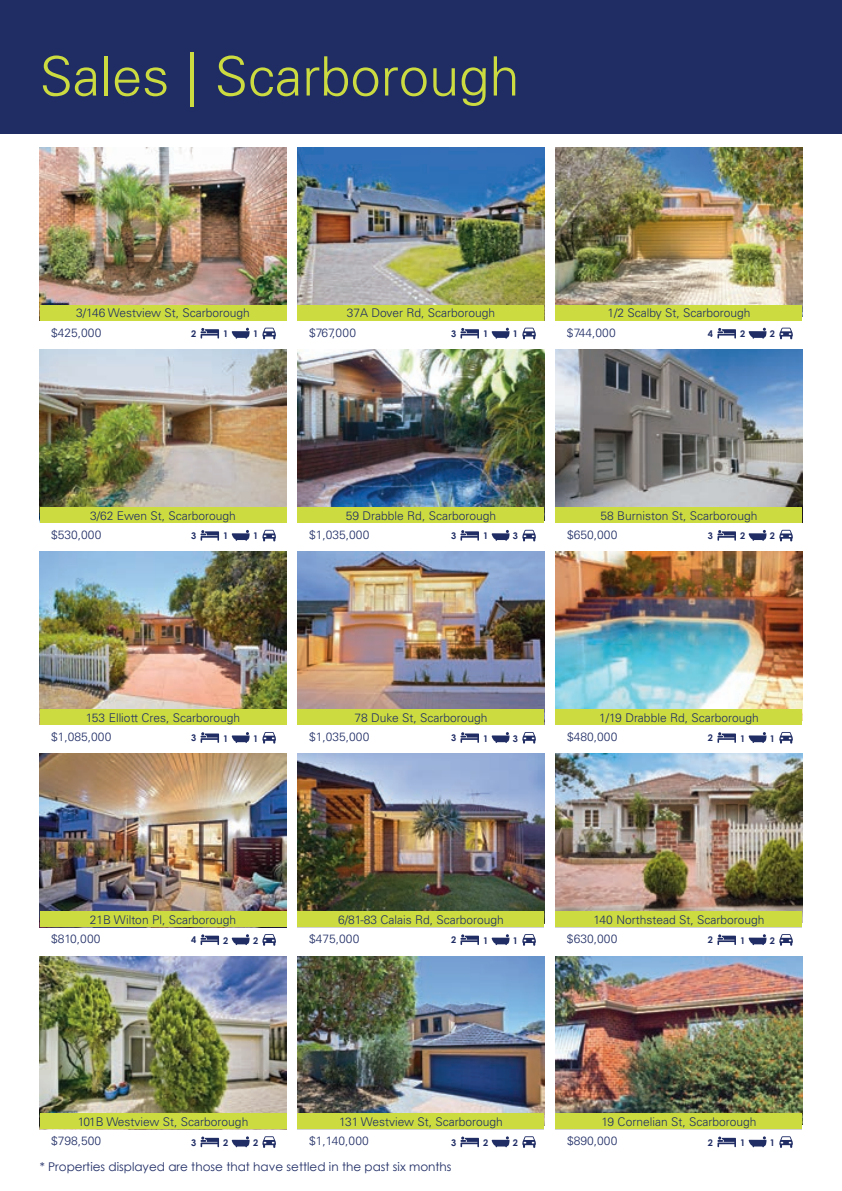
<style>
.page{position:relative;width:842px;height:1191px;background:#fff}
.page>*{position:absolute;margin:0;border:0;box-sizing:border-box;transform-origin:0 0}
.t1{font:300 54.4px "Univers";color:#ccdc40}
.t2{font:300 12px/19.2px "Univers";color:#202d65}
.t3{font:12px "Century Gothic";color:#202d65}
.t4{font:700 9.2px "Century Gothic";color:#202d65}
</style>
<div class="page">
<div style="left:0;top:0;width:842px;height:133px;background:#202d65"></div>
<img style="left:40px;top:147px;width:246px;height:158px">
<div style="left:40px;top:305px;width:246px;height:15px;background:#ccdc40"></div>
<svg style="left:232px;top:328px;width:18px;height:11px"></svg>
<svg style="left:201px;top:328px;width:18px;height:10px"></svg>
<svg style="left:262px;top:328px;width:14px;height:11px"></svg>
<svg style="left:492px;top:328px;width:17px;height:11px"></svg>
<svg style="left:460px;top:328px;width:19px;height:10px"></svg>
<svg style="left:522px;top:328px;width:14px;height:11px"></svg>
<img style="left:298px;top:147px;width:246px;height:158px">
<div style="left:298px;top:305px;width:246px;height:15px;background:#ccdc40"></div>
<svg style="left:749px;top:328px;width:17px;height:11px"></svg>
<svg style="left:717px;top:328px;width:19px;height:10px"></svg>
<svg style="left:779px;top:328px;width:14px;height:11px"></svg>
<img style="left:556px;top:147px;width:246px;height:158px">
<div style="left:556px;top:305px;width:246px;height:15px;background:#ccdc40"></div>
<img style="left:40px;top:349px;width:246px;height:158px">
<div style="left:40px;top:507px;width:246px;height:16px;background:#ccdc40"></div>
<svg style="left:232px;top:530px;width:18px;height:11px"></svg>
<svg style="left:201px;top:530px;width:18px;height:11px"></svg>
<svg style="left:262px;top:530px;width:14px;height:11px"></svg>
<svg style="left:492px;top:530px;width:17px;height:11px"></svg>
<svg style="left:460px;top:530px;width:19px;height:11px"></svg>
<svg style="left:522px;top:530px;width:14px;height:11px"></svg>
<img style="left:298px;top:349px;width:246px;height:158px">
<div style="left:298px;top:507px;width:246px;height:16px;background:#ccdc40"></div>
<svg style="left:749px;top:530px;width:17px;height:11px"></svg>
<svg style="left:717px;top:530px;width:19px;height:11px"></svg>
<svg style="left:779px;top:530px;width:14px;height:11px"></svg>
<img style="left:556px;top:349px;width:246px;height:158px">
<div style="left:556px;top:507px;width:246px;height:16px;background:#ccdc40"></div>
<img style="left:40px;top:552px;width:246px;height:157px">
<div style="left:40px;top:709px;width:246px;height:16px;background:#ccdc40"></div>
<svg style="left:232px;top:732px;width:18px;height:11px"></svg>
<svg style="left:201px;top:732px;width:18px;height:11px"></svg>
<svg style="left:262px;top:732px;width:14px;height:11px"></svg>
<svg style="left:492px;top:732px;width:17px;height:11px"></svg>
<svg style="left:460px;top:732px;width:19px;height:11px"></svg>
<svg style="left:522px;top:732px;width:14px;height:11px"></svg>
<img style="left:298px;top:552px;width:246px;height:157px">
<div style="left:298px;top:709px;width:246px;height:16px;background:#ccdc40"></div>
<svg style="left:749px;top:732px;width:17px;height:11px"></svg>
<svg style="left:717px;top:732px;width:19px;height:11px"></svg>
<svg style="left:779px;top:732px;width:14px;height:11px"></svg>
<img style="left:556px;top:552px;width:246px;height:157px">
<div style="left:556px;top:709px;width:246px;height:16px;background:#ccdc40"></div>
<img style="left:40px;top:754px;width:246px;height:157px">
<div style="left:40px;top:911px;width:246px;height:16px;background:#ccdc40"></div>
<svg style="left:232px;top:934px;width:18px;height:11px"></svg>
<svg style="left:201px;top:934px;width:18px;height:11px"></svg>
<svg style="left:262px;top:934px;width:14px;height:11px"></svg>
<svg style="left:492px;top:934px;width:17px;height:11px"></svg>
<svg style="left:460px;top:934px;width:19px;height:11px"></svg>
<svg style="left:522px;top:934px;width:14px;height:11px"></svg>
<img style="left:298px;top:754px;width:246px;height:157px">
<div style="left:298px;top:911px;width:246px;height:16px;background:#ccdc40"></div>
<svg style="left:749px;top:934px;width:17px;height:11px"></svg>
<svg style="left:717px;top:934px;width:19px;height:11px"></svg>
<svg style="left:779px;top:934px;width:14px;height:11px"></svg>
<img style="left:556px;top:754px;width:246px;height:157px">
<div style="left:556px;top:911px;width:246px;height:16px;background:#ccdc40"></div>
<img style="left:40px;top:956px;width:246px;height:157px">
<div style="left:40px;top:1113px;width:246px;height:16px;background:#ccdc40"></div>
<svg style="left:232px;top:1136px;width:18px;height:11px"></svg>
<svg style="left:201px;top:1136px;width:18px;height:11px"></svg>
<svg style="left:262px;top:1136px;width:14px;height:12px"></svg>
<svg style="left:492px;top:1136px;width:17px;height:11px"></svg>
<svg style="left:460px;top:1136px;width:19px;height:11px"></svg>
<svg style="left:522px;top:1136px;width:14px;height:12px"></svg>
<img style="left:298px;top:956px;width:246px;height:157px">
<div style="left:298px;top:1113px;width:246px;height:16px;background:#ccdc40"></div>
<svg style="left:749px;top:1136px;width:17px;height:11px"></svg>
<svg style="left:717px;top:1136px;width:19px;height:11px"></svg>
<svg style="left:779px;top:1136px;width:14px;height:12px"></svg>
<img style="left:556px;top:956px;width:246px;height:157px">
<div style="left:556px;top:1113px;width:246px;height:16px;background:#ccdc40"></div>
<h1 class="t1" style="left:40px;top:43px;width:481px">Sales | Scarborough</h1>
<p class="t2" style="left:51px;top:303px;width:200px;text-indent:25px">3/146 Westview St, Scarborough $425,000</p>
<p class="t2" style="left:309px;top:303px;width:188px;text-indent:38px">37A Dover Rd, Scarborough $767,000</p>
<p class="t4" style="left:191px;top:328px;width:7px">2</p>
<p class="t4" style="left:223px;top:328px;width:7px">1</p>
<p class="t4" style="left:253px;top:328px;width:7px">1</p>
<p class="t4" style="left:451px;top:328px;width:7px">3</p>
<p class="t4" style="left:483px;top:328px;width:7px">1</p>
<p class="t4" style="left:513px;top:328px;width:7px">1</p>
<p class="t2" style="left:567px;top:303px;width:185px;text-indent:40px">1/2 Scalby St, Scarborough $744,000</p>
<p class="t4" style="left:708px;top:328px;width:7px">4</p>
<p class="t4" style="left:740px;top:328px;width:7px">2</p>
<p class="t4" style="left:770px;top:328px;width:7px">2</p>
<p class="t2" style="left:51px;top:506px;width:186px;text-indent:39px">3/62 Ewen St, Scarborough $530,000</p>
<p class="t2" style="left:309px;top:506px;width:188px;text-indent:37px">59 Drabble Rd, Scarborough $1,035,000</p>
<p class="t4" style="left:191px;top:530px;width:7px">3</p>
<p class="t4" style="left:223px;top:530px;width:7px">1</p>
<p class="t4" style="left:253px;top:530px;width:7px">1</p>
<p class="t4" style="left:451px;top:530px;width:7px">3</p>
<p class="t4" style="left:483px;top:530px;width:7px">1</p>
<p class="t4" style="left:513px;top:530px;width:7px">3</p>
<p class="t2" style="left:567px;top:506px;width:192px;text-indent:34px">58 Burniston St, Scarborough $650,000</p>
<p class="t4" style="left:708px;top:530px;width:7px">3</p>
<p class="t4" style="left:740px;top:530px;width:7px">2</p>
<p class="t4" style="left:770px;top:530px;width:7px">2</p>
<p class="t2" style="left:51px;top:708px;width:191px;text-indent:35px">153 Elliott Cres, Scarborough $1,085,000</p>
<p class="t2" style="left:309px;top:708px;width:180px;text-indent:45px">78 Duke St, Scarborough $1,035,000</p>
<p class="t4" style="left:191px;top:732px;width:7px">3</p>
<p class="t4" style="left:223px;top:732px;width:7px">1</p>
<p class="t4" style="left:253px;top:732px;width:7px">1</p>
<p class="t4" style="left:451px;top:732px;width:7px">3</p>
<p class="t4" style="left:483px;top:732px;width:7px">1</p>
<p class="t4" style="left:513px;top:732px;width:7px">3</p>
<p class="t2" style="left:567px;top:708px;width:193px;text-indent:32px">1/19 Drabble Rd, Scarborough $480,000</p>
<p class="t4" style="left:708px;top:732px;width:7px">2</p>
<p class="t4" style="left:740px;top:732px;width:7px">1</p>
<p class="t4" style="left:770px;top:732px;width:7px">1</p>
<p class="t2" style="left:51px;top:910px;width:186px;text-indent:39px">21B Wilton Pl, Scarborough $810,000</p>
<p class="t2" style="left:309px;top:910px;width:196px;text-indent:29px">6/81-83 Calais Rd, Scarborough $475,000</p>
<p class="t4" style="left:191px;top:934px;width:7px">4</p>
<p class="t4" style="left:223px;top:934px;width:7px">2</p>
<p class="t4" style="left:253px;top:934px;width:7px">2</p>
<p class="t4" style="left:451px;top:934px;width:7px">2</p>
<p class="t4" style="left:483px;top:934px;width:7px">1</p>
<p class="t4" style="left:513px;top:934px;width:7px">1</p>
<p class="t2" style="left:567px;top:910px;width:199px;text-indent:27px">140 Northstead St, Scarborough $630,000</p>
<p class="t4" style="left:708px;top:934px;width:7px">2</p>
<p class="t4" style="left:740px;top:934px;width:7px">1</p>
<p class="t4" style="left:770px;top:934px;width:7px">2</p>
<p class="t2" style="left:51px;top:1112px;width:199px;text-indent:27px">101B Westview St, Scarborough $798,500</p>
<p class="t2" style="left:309px;top:1112px;width:195px;text-indent:30px">131 Westview St, Scarborough $1,140,000</p>
<p class="t4" style="left:191px;top:1136px;width:7px">3</p>
<p class="t4" style="left:223px;top:1136px;width:7px">2</p>
<p class="t4" style="left:253px;top:1136px;width:7px">2</p>
<p class="t4" style="left:451px;top:1136px;width:7px">3</p>
<p class="t4" style="left:483px;top:1136px;width:7px">2</p>
<p class="t4" style="left:513px;top:1136px;width:7px">2</p>
<p class="t2" style="left:567px;top:1112px;width:191px;text-indent:35px">19 Cornelian St, Scarborough $890,000</p>
<p class="t4" style="left:708px;top:1136px;width:7px">2</p>
<p class="t4" style="left:740px;top:1136px;width:7px">1</p>
<p class="t4" style="left:770px;top:1136px;width:7px">1</p>
<p class="t3" style="left:40px;top:1159px;width:413px">* Properties displayed are those that have settled in the past six months</p>
</div>
